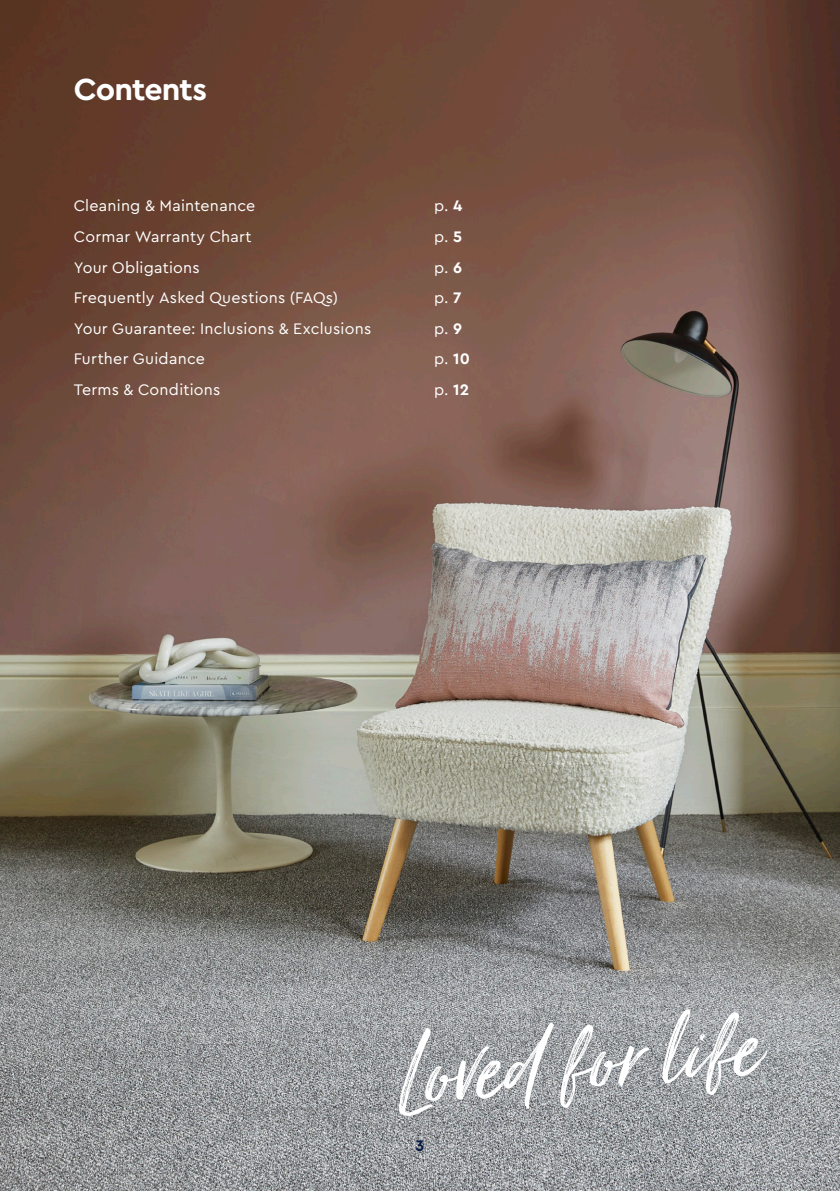
<style>
.page{position:relative;width:840px;height:1191px;background:#fff}
.page>*{position:absolute;margin:0;border:0;box-sizing:border-box;transform-origin:0 0}
.t1{font:124px "Just Lovely Slanted";color:#fff}
.t2{font:700 32px "Cera Pro";letter-spacing:-.035em;color:#fff}
.t3{font:16px "Cera Pro";letter-spacing:.015em;color:#fff}
.t4{font:700 16px "Cera Pro";color:#071b44}
.s1{font-weight:700}
</style>
<div class="page">
<img style="left:0;top:0;width:839px;height:1191px">
<p class="t2" style="left:74px;top:68px;width:135px">Contents</p>
<p class="t3" style="left:74px;top:195px;width:183px">Cleaning &amp; Maintenance</p>
<p class="t3" style="left:434px;top:195px;width:30px">p. <span class="s1">4</span></p>
<p class="t3" style="left:74px;top:226px;width:179px">Cormar Warranty Chart</p>
<p class="t3" style="left:434px;top:226px;width:30px">p. <span class="s1">5</span></p>
<p class="t3" style="left:74px;top:256px;width:127px">Your Obligations</p>
<p class="t3" style="left:434px;top:256px;width:30px">p. <span class="s1">6</span></p>
<p class="t3" style="left:74px;top:287px;width:266px">Frequently Asked Questions (FAQs)</p>
<p class="t3" style="left:434px;top:287px;width:29px">p. <span class="s1">7</span></p>
<p class="t3" style="left:74px;top:318px;width:299px">Your Guarantee: Inclusions &amp; Exclusions</p>
<p class="t3" style="left:434px;top:318px;width:30px">p. <span class="s1">9</span></p>
<p class="t3" style="left:74px;top:348px;width:133px">Further Guidance</p>
<p class="t3" style="left:434px;top:348px;width:37px">p. <span class="s1">10</span></p>
<p class="t3" style="left:74px;top:379px;width:148px">Terms &amp; Conditions</p>
<p class="t3" style="left:434px;top:379px;width:36px">p. <span class="s1">12</span></p>
<p class="t1" style="left:390px;top:1000px;width:363px;rotate:-5deg">Loved for life</p>
<p class="t4" style="left:415px;top:1135px;width:10px">3</p>
</div>
